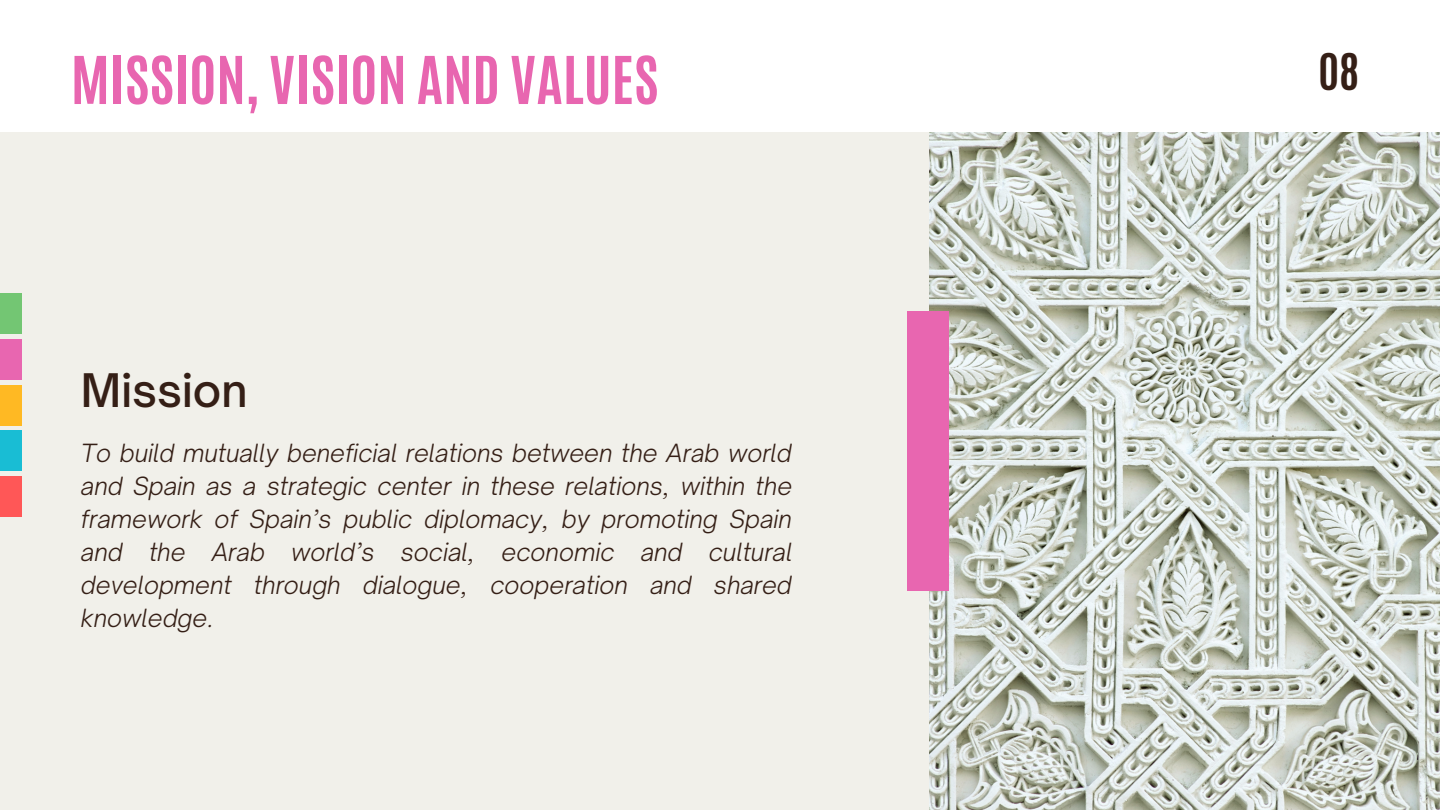
<style>
.page{position:relative;width:1440px;height:810px;background:#f1f0ea}
.page>*{position:absolute;margin:0;border:0;box-sizing:border-box;transform-origin:0 0}
.t1{font:700 56px "Antonio";color:#e866b0}
.t2{font:500 44.2px "Open Sauce One";color:#351f16}
.t3{font:700 42.2px "Antonio";color:#351f16}
.t4{font:italic 300 24px/33px "Open Sauce One";color:#351f16;text-align:justify}
</style>
<div class="page">
<img style="left:930px;top:132px;width:510px;height:678px">
<div style="left:0;top:0;width:1440px;height:131px;background:#fff"></div>
<div style="left:907px;top:311px;width:42px;height:279px;background:#e866b0"></div>
<div style="left:0;top:431px;width:22px;height:40px;background:#19bdd4"></div>
<div style="left:0;top:385px;width:22px;height:40px;background:#ffb923"></div>
<div style="left:0;top:339px;width:22px;height:40px;background:#e866b0"></div>
<div style="left:0;top:293px;width:22px;height:41px;background:#73c673"></div>
<div style="left:0;top:477px;width:22px;height:40px;background:#ff5757"></div>
<h1 class="t1" style="left:71px;top:40px;width:589px">MISSION, VISION AND VALUES</h1>
<h3 class="t3" style="left:1319px;top:42px;width:42px">08</h3>
<h2 class="t2" style="left:81px;top:363px;width:168px">Mission</h2>
<p class="t4" style="left:81px;top:437px;width:713px">To build mutually beneficial relations between the Arab world and Spain as a strategic center in these relations, within the framework of Spain’s public diplomacy, by promoting Spain and the Arab world’s social, economic and cultural development through dialogue, cooperation and shared knowledge.</p>
</div>
